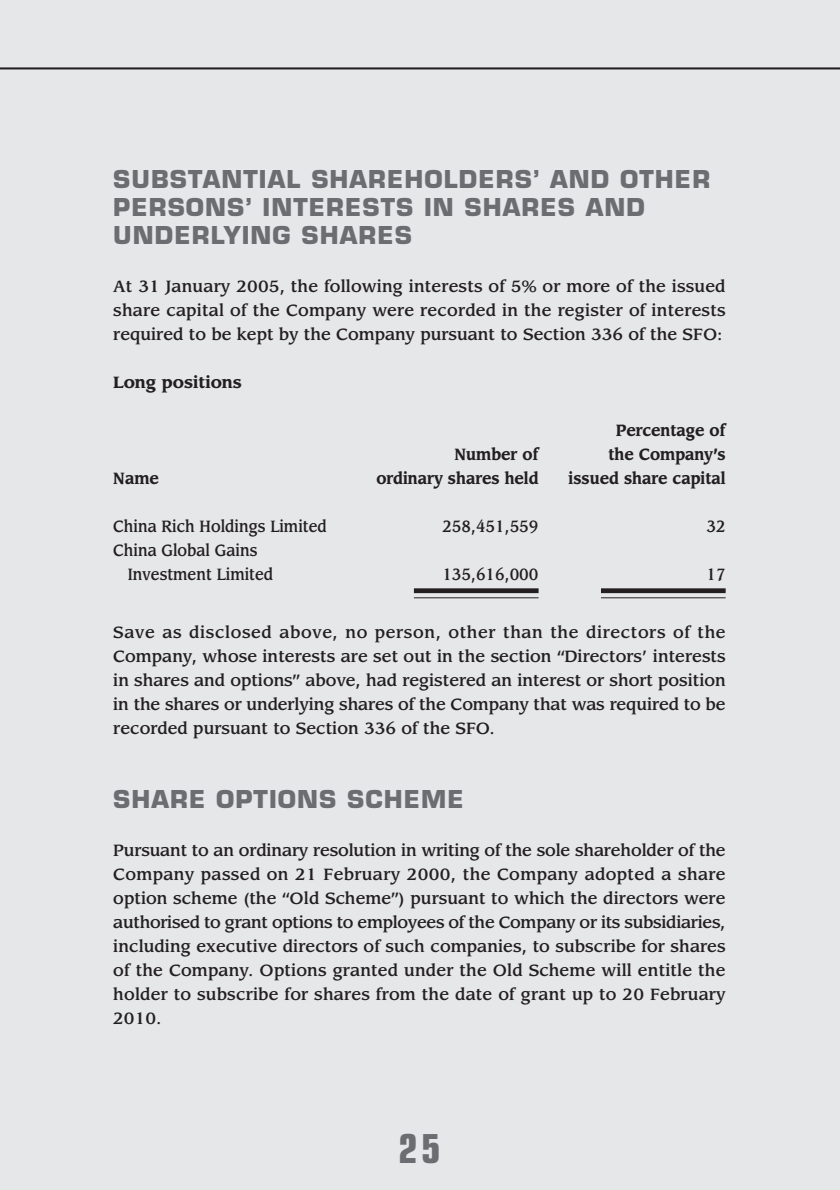
<style>
.page{position:relative;width:840px;height:1190px;background:#e6e7e9}
.page>*{position:absolute;margin:0;border:0;box-sizing:border-box;transform-origin:0 0}
.t1{font:700 condensed 40px "Eurostile";color:#6c6d70}
.t2{font:700 24px/28px "Eurostile";letter-spacing:.045em;color:#6c6d70}
.t3{font:500 16px/24px "Leawood";color:#231f20;text-align:justify}
.t4{font:500 16px/24px "Leawood";color:#231f20;scale:.9 1}
.t5{font:700 16px "Leawood";color:#231f20;scale:.9 1}
.t6{font:700 16px "Leawood";color:#231f20}
</style>
<div class="page">
<hr style="left:0;top:67px;width:840px;height:2px;background:#231f20">
<div style="left:414px;top:588px;width:125px;height:5px;background:#231f20"></div>
<hr style="left:414px;top:597px;width:125px;height:1px;background:#231f20">
<div style="left:601px;top:588px;width:125px;height:5px;background:#231f20"></div>
<hr style="left:601px;top:597px;width:125px;height:1px;background:#231f20">
<h2 class="t2" style="left:113px;top:168px;width:598px">SUBSTANTIAL SHAREHOLDERS’ AND OTHER<br>PERSONS’ INTERESTS IN SHARES AND<br>UNDERLYING SHARES</h2>
<p class="t3" style="left:113px;top:276px;width:614px">At 31 January 2005, the following interests of 5% or more of the issued share capital of the Company were recorded in the register of interests required to be kept by the Company pursuant to Section 336 of the SFO:</p>
<p class="t6" style="left:113px;top:376px;width:130px">Long positions</p>
<p class="t5" style="left:616px;top:424px;width:123px">Percentage of</p>
<p class="t5" style="left:455px;top:448px;width:95px">Number of</p>
<p class="t5" style="left:609px;top:448px;width:132px">the Company’s</p>
<p class="t5" style="left:113px;top:472px;width:52px">Name</p>
<p class="t5" style="left:376px;top:472px;width:182px">ordinary shares held</p>
<p class="t5" style="left:569px;top:472px;width:176px">issued share capital</p>
<p class="t4" style="left:113px;top:516px;width:239px">China Rich Holdings Limited</p>
<p class="t4" style="left:442px;top:516px;width:108px">258,451,559</p>
<p class="t4" style="left:706px;top:516px;width:23px">32</p>
<p class="t4" style="left:128px;top:540px;width:163px;text-indent:-14px">China Global Gains<br>Investment Limited</p>
<p class="t4" style="left:442px;top:564px;width:108px">135,616,000</p>
<p class="t4" style="left:706px;top:564px;width:23px">17</p>
<p class="t3" style="left:113px;top:622px;width:614px">Save as disclosed above, no person, other than the directors of the Company, whose interests are set out in the section “Directors’ interests in shares and options” above, had registered an interest or short position in the shares or underlying shares of the Company that was required to be recorded pursuant to Section 336 of the SFO.</p>
<h2 class="t2" style="left:113px;top:787px;width:352px">SHARE OPTIONS SCHEME</h2>
<p class="t3" style="left:113px;top:839px;width:614px">Pursuant to an ordinary resolution in writing of the sole shareholder of the Company passed on 21 February 2000, the Company adopted a share option scheme (the “Old Scheme”) pursuant to which the directors were authorised to grant options to employees of the Company or its subsidiaries, including executive directors of such companies, to subscribe for shares of the Company. Options granted under the Old Scheme will entitle the holder to subscribe for shares from the date of grant up to 20 February 2010.</p>
<h1 class="t1" style="left:398px;top:1134px;width:44px">25</h1>
</div>
